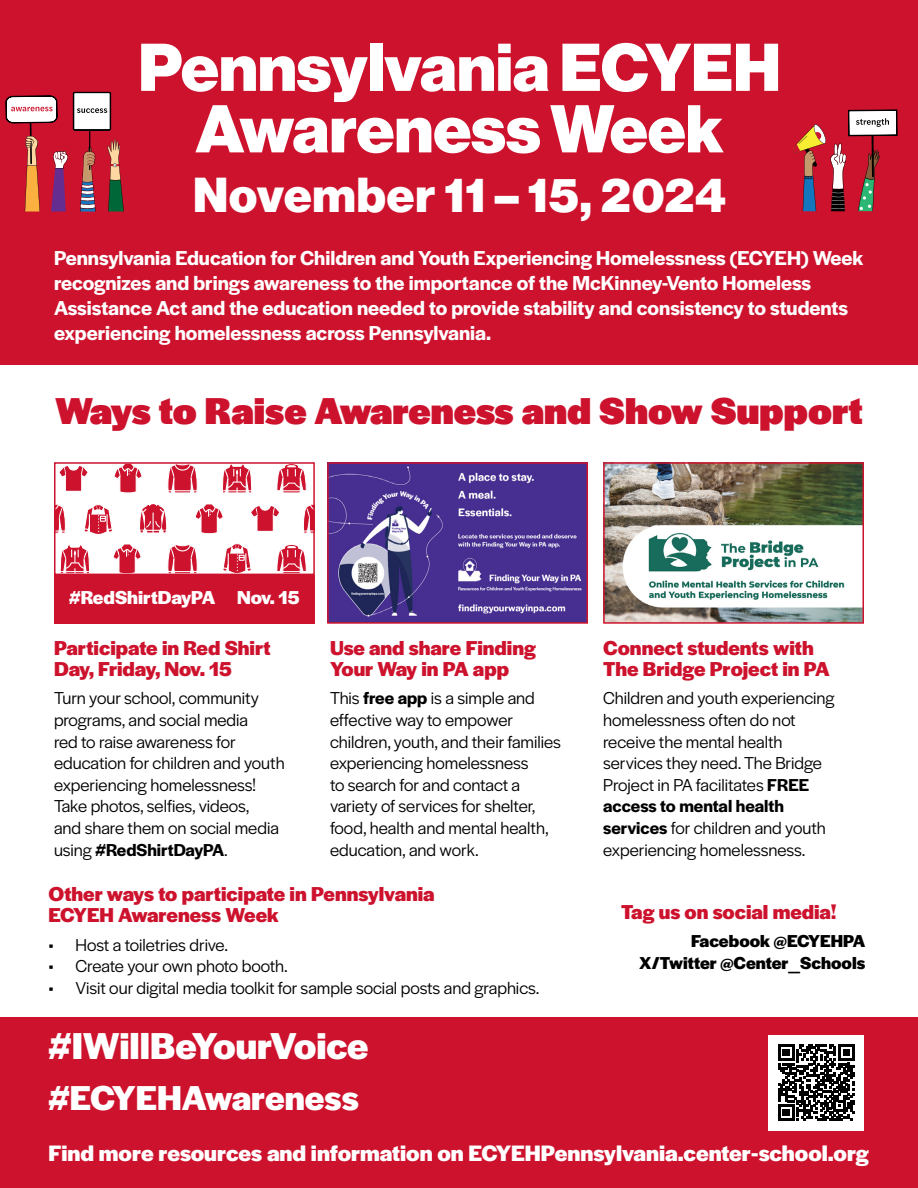
<style>
.page{position:relative;width:918px;height:1188px;background:#fff}
.page>*{position:absolute;margin:0;border:0;box-sizing:border-box;transform-origin:0 0}
.title_H1{font:66px/61.5px "N Haas Grotesk DS Pro 95 Blk";color:#fff;text-align:center}
.subtitle{font:48px "N Haas Grotesk DS Pro 95 Blk";letter-spacing:.02em;color:#fff}
.heading_2{font:900 39px "Halyard Display";color:#cd122d}
.subtitle-2{font:700 39px "Halyard Display";letter-spacing:-.005em;color:#fff}
.subtitle-3{font:700 36px "Halyard Display";color:#fff}
.subhead-h3{font:700 23.25px "Halyard Display";color:#fff}
.lead_in_paragraph{font:600 21px/25.2px "Halyard Display";color:#fff}
.subhead-h3-2{font:700 21px/21px "Halyard Display";color:#cd122d}
.t1{font:700 19.5px "Halyard Display";color:#fff}
.body_text{font:18px/21.6px "Halyard Display";color:#000}
.body_text-2{font:700 18px "Halyard Display";color:#000}
.s1{font-weight:600}
</style>
<div class="page">
<div style="left:0;top:0;width:918px;height:364px;background:#cd122d"></div>
<div style="left:0;top:1017px;width:918px;height:171px;background:#cd122d"></div>
<svg style="left:276px;top:465px;width:31px;height:28px"></svg>
<svg style="left:114px;top:465px;width:28px;height:28px"></svg>
<svg style="left:59px;top:465px;width:29px;height:26px"></svg>
<svg style="left:167px;top:465px;width:31px;height:28px"></svg>
<svg style="left:222px;top:465px;width:30px;height:28px"></svg>
<svg style="left:84px;top:504px;width:29px;height:31px"></svg>
<svg style="left:139px;top:504px;width:28px;height:29px"></svg>
<svg style="left:195px;top:504px;width:28px;height:30px"></svg>
<svg style="left:251px;top:506px;width:28px;height:25px"></svg>
<svg style="left:57px;top:504px;width:9px;height:30px"></svg>
<svg style="left:303px;top:504px;width:9px;height:30px"></svg>
<svg style="left:276px;top:544px;width:31px;height:28px"></svg>
<svg style="left:113px;top:544px;width:28px;height:28px"></svg>
<svg style="left:167px;top:545px;width:31px;height:27px"></svg>
<svg style="left:60px;top:545px;width:30px;height:27px"></svg>
<svg style="left:223px;top:543px;width:29px;height:29px"></svg>
<div style="left:54px;top:462px;width:261px;height:113px;border:2px solid #cd122d"></div>
<img style="left:330px;top:465px;width:255px;height:156px">
<div style="left:327px;top:462px;width:261px;height:162px;border:2px solid #cd122d"></div>
<img style="left:606px;top:465px;width:255px;height:156px">
<div style="left:603px;top:462px;width:261px;height:162px;border:2px solid #cd122d"></div>
<div style="left:54px;top:575px;width:261px;height:49px;background:#cd122d"></div>
<div style="left:769px;top:1035px;width:95px;height:95px;background:#fff"></div>
<svg style="left:778px;top:1044px;width:77px;height:77px"></svg>
<svg style="left:5px;top:91px;width:119px;height:121px"></svg>
<svg style="left:794px;top:109px;width:104px;height:103px"></svg>
<h1 class="title_H1" style="left:138px;top:38px;width:644px">Pennsylvania ECYEH<br>Awareness Week</h1>
<h2 class="subtitle" style="left:193px;top:167px;width:535px">November 11 – 15, 2024</h2>
<p class="lead_in_paragraph" style="left:54px;top:244px;width:811px">Pennsylvania Education for Children and Youth Experiencing Homelessness (ECYEH) Week recognizes and brings awareness to the importance of the McKinney-Vento Homeless Assistance Act and the education needed to provide stability and consistency to students experiencing homelessness across Pennsylvania.</p>
<h2 class="heading_2" style="left:55px;top:383px;width:809px">Ways to Raise Awareness and Show Support</h2>
<p class="t1" style="left:69px;top:583px;width:232px">#RedShirtDayPA Nov. 15</p>
<h3 class="subhead-h3-2" style="left:54px;top:636px;width:218px">Participate in Red Shirt<br>Day, Friday, Nov. 15</h3>
<p class="body_text" style="left:54px;top:686px;width:232px">Turn your school, community programs, and social media<br>red to raise awareness for education for children and youth experiencing homelessness!<br>Take photos, selfies, videos,<br>and share them on social media using <span class="s1">#RedShirtDayPA</span>.</p>
<h3 class="subhead-h3-2" style="left:330px;top:636px;width:207px">Use and share Finding<br>Your Way in PA app</h3>
<p class="body_text" style="left:330px;top:686px;width:233px">This <span class="s1">free app</span> is a simple and effective way to empower children, youth, and their families experiencing homelessness<br>to search for and contact a variety of services for shelter, food, health and mental health, education, and work.</p>
<h3 class="subhead-h3-2" style="left:49px;top:883px;width:388px">Other ways to participate in Pennsylvania<br>ECYEH Awareness Week</h3>
<p class="body_text" style="left:49px;top:933px;width:181px">• Host a toiletries drive.</p>
<p class="body_text" style="left:49px;top:954px;width:241px">• Create your own photo booth.</p>
<p class="body_text" style="left:49px;top:976px;width:492px">• Visit our digital media toolkit for sample social posts and graphics.</p>
<h3 class="subhead-h3-2" style="left:603px;top:636px;width:228px">Connect students with<br>The Bridge Project in PA</h3>
<p class="body_text" style="left:603px;top:686px;width:233px">Children and youth experiencing homelessness often do not receive the mental health services they need. The Bridge<br>Project in PA facilitates <span class="s1">FREE access to mental health services</span> for children and youth experiencing homelessness.</p>
<h3 class="subhead-h3-2" style="left:621px;top:900px;width:217px">Tag us on social media!</h3>
<p class="body_text-2" style="left:691px;top:928px;width:176px">Facebook @ECYEHPA</p>
<p class="body_text-2" style="left:639px;top:950px;width:228px">X/Twitter @Center_Schools</p>
<h2 class="subtitle-2" style="left:49px;top:1018px;width:321px">#IWillBeYourVoice</h2>
<h2 class="subtitle-3" style="left:49px;top:1073px;width:312px">#ECYEHAwareness</h2>
<h3 class="subhead-h3" style="left:49px;top:1136px;width:822px">Find more resources and information on ECYEHPennsylvania.center-school.org</h3>
</div>
